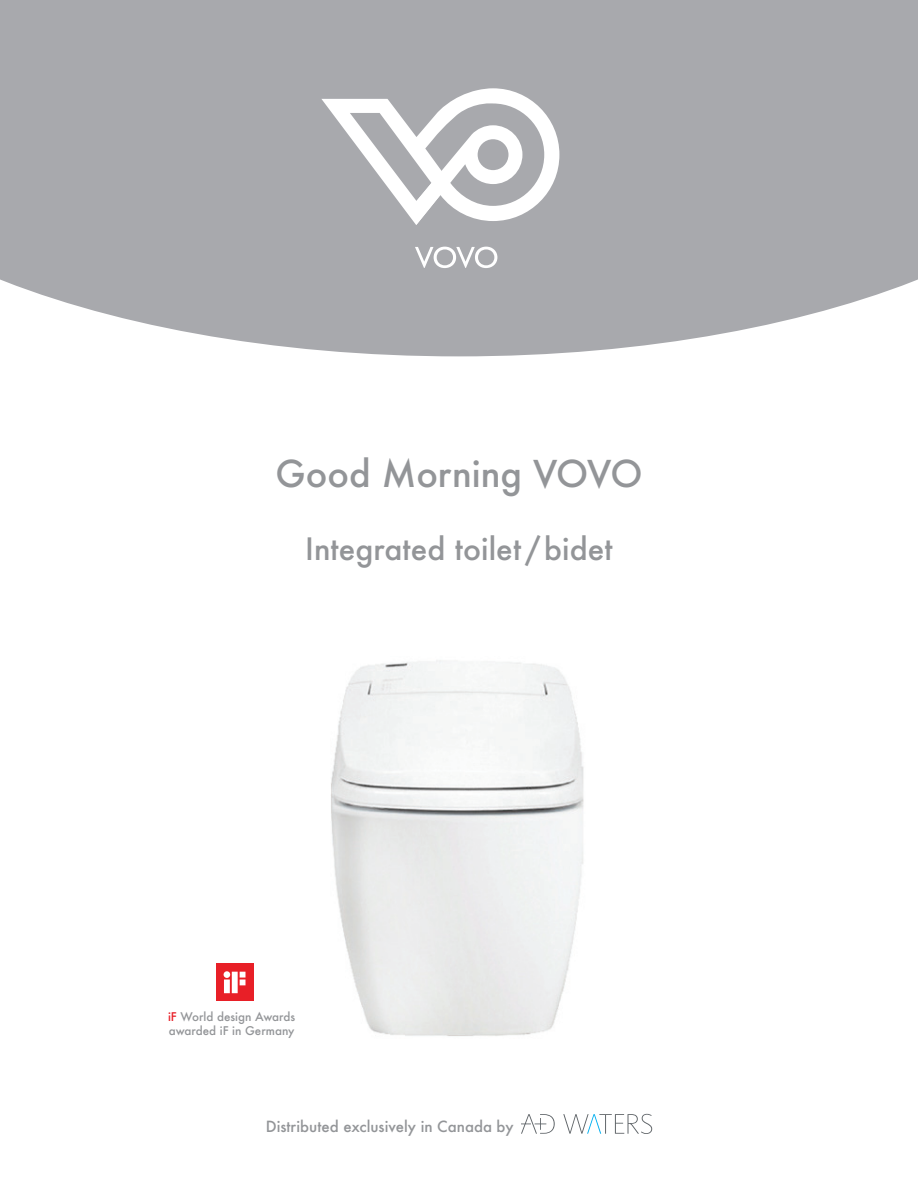
<style>
.page{position:relative;width:918px;height:1188px;background:#fff}
.page>*{position:absolute;margin:0;border:0;box-sizing:border-box;transform-origin:0 0}
.t1{font:500 36px "Futura";color:#939598}
.t2{font:500 30px "Futura";color:#939598}
.t3{font:500 15px "Futura";color:#939598}
.t4{font:500 11.7px/14px "Futura";color:#939598}
.s1{color:#e81f27}
</style>
<div class="page">
<svg style="left:0;top:0;width:918px;height:356px;background:#aeafb3"></svg>
<img style="left:331px;top:660px;width:253px;height:376px">
<svg style="left:321px;top:88px;width:238px;height:137px"></svg>
<svg style="left:415px;top:247px;width:82px;height:21px"></svg>
<svg style="left:521px;top:1114px;width:34px;height:20px"></svg>
<svg style="left:563px;top:1114px;width:89px;height:20px"></svg>
<div style="left:216px;top:964px;width:37px;height:37px;background:#e81f27"></div>
<svg style="left:224px;top:971px;width:22px;height:22px"></svg>
<h1 class="t1" style="left:275px;top:448px;width:369px">Good Morning VOVO</h1>
<h2 class="t2" style="left:305px;top:528px;width:309px">Integrated toilet/bidet</h2>
<p class="t4" style="left:168px;top:1009px;width:129px"><span class="s1">iF</span> World design Awards awarded iF in Germany</p>
<p class="t3" style="left:266px;top:1116px;width:249px">Distributed exclusively in Canada by</p>
</div>
